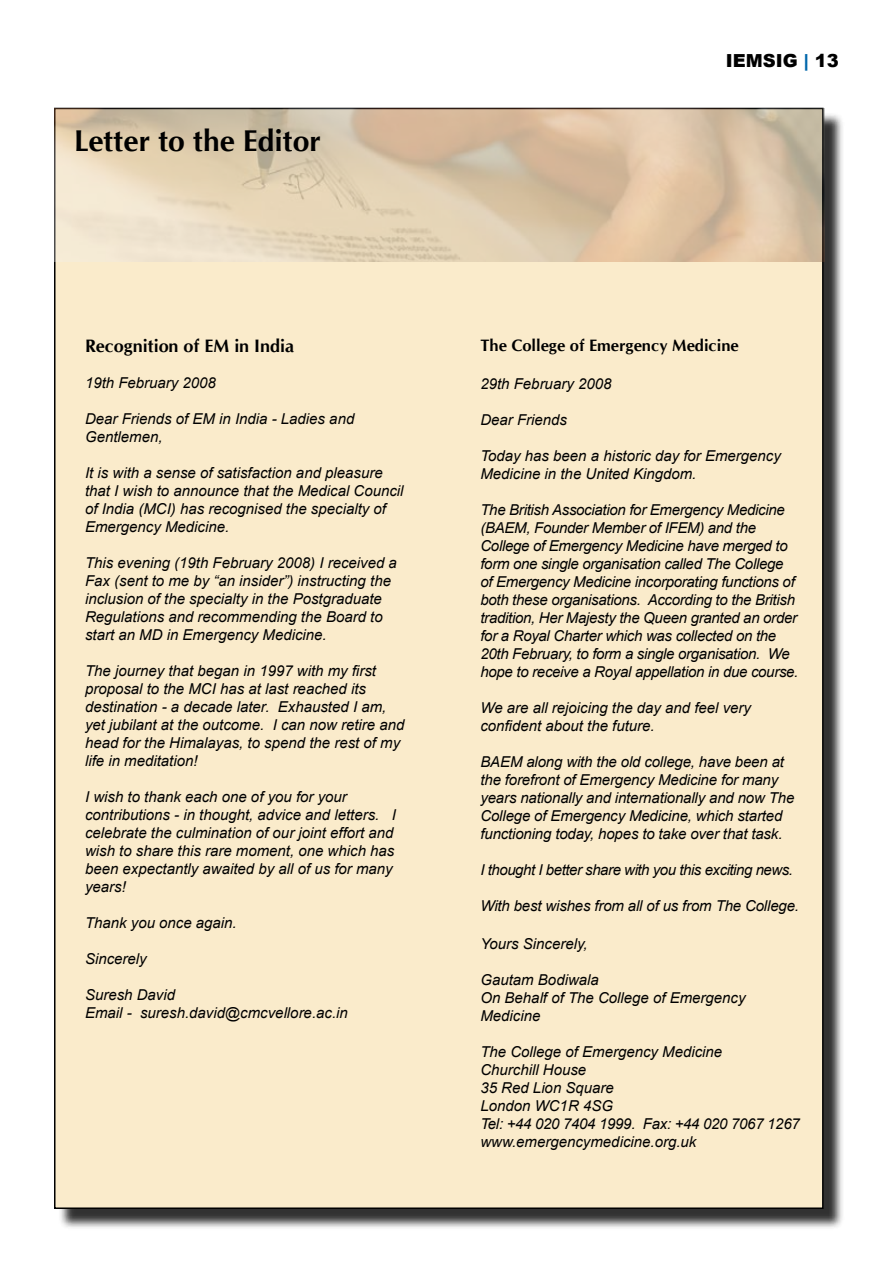
<style>
.page{position:relative;width:893px;height:1263px;background:#fff}
.page>*{position:absolute;margin:0;border:0;box-sizing:border-box;transform-origin:0 0}
.t1{font:700 30px "CG Omega";color:#000}
.t2{font:700 18px "CG Omega";color:#000}
.t3{font:900 18px "Arial";color:#000}
.t4{font:700 16.5px "CG Omega";color:#000}
.t5{font:italic 15px/18px "Arial";color:#000}
.t6{font:italic 15px/18px "Arial";letter-spacing:-.02em;color:#000}
.t7{font:italic 15px "Arial";letter-spacing:-.03em;color:#000}
.s1{color:#0067ab}
</style>
<div class="page">
<div style="left:59px;top:112px;width:792px;height:1124px;background:#000;opacity:.81"></div>
<div style="left:55px;top:108px;width:768px;height:1100px;background:#faebcb"></div>
<img style="left:54px;top:108px;width:771px;height:154px">
<h1 class="t1" style="left:74px;top:122px;width:249px">Letter to the Editor</h1>
<p class="t2" style="left:85px;top:335px;width:210px">Recognition of EM in India</p>
<p class="t5" style="left:85px;top:374px;width:132px">19th February 2008</p>
<p class="t5" style="left:85px;top:410px;width:271px">Dear Friends of EM in India - Ladies and<br>Gentlemen,</p>
<p class="t5" style="left:85px;top:464px;width:320px">It is with a sense of satisfaction and pleasure that I wish to announce that the Medical Council of India (MCI) has recognised the specialty of Emergency Medicine.</p>
<p class="t5" style="left:85px;top:554px;width:313px">This evening (19th February 2008) I received a Fax (sent to me by “an insider”) instructing the inclusion of the specialty in the Postgraduate Regulations and recommending the Board to start an MD in Emergency Medicine.</p>
<p class="t5" style="left:85px;top:662px;width:321px">The journey that began in 1997 with my first proposal to the MCI has at last reached its destination - a decade later. Exhausted I am, yet jubilant at the outcome. I can now retire and head for the Himalayas, to spend the rest of my life in meditation!</p>
<p class="t5" style="left:85px;top:788px;width:312px">I wish to thank each one of you for your contributions - in thought, advice and letters. I celebrate the culmination of our joint effort and wish to share this rare moment, one which has been expectantly awaited by all of us for many years!</p>
<p class="t5" style="left:85px;top:914px;width:153px">Thank you once again.</p>
<p class="t5" style="left:85px;top:950px;width:63px">Sincerely</p>
<p class="t5" style="left:85px;top:986px;width:264px">Suresh David<br>Email - suresh.david@cmcvellore.ac.in</p>
<p class="t3" style="left:726px;top:47px;width:115px">IEMSIG <span class="s1">|</span> 13</p>
<p class="t4" style="left:480px;top:335px;width:260px">The College of Emergency Medicine</p>
<p class="t5" style="left:480px;top:375px;width:132px">29th February 2008</p>
<p class="t5" style="left:480px;top:411px;width:88px">Dear Friends</p>
<p class="t5" style="left:480px;top:447px;width:302px">Today has been a historic day for Emergency<br>Medicine in the United Kingdom.</p>
<p class="t6" style="left:480px;top:501px;width:319px">The British Association for Emergency Medicine (BAEM, Founder Member of IFEM) and the College of Emergency Medicine have merged to form one single organisation called The College of Emergency Medicine incorporating functions of both these organisations. According to the British tradition, Her Majesty the Queen granted an order for a Royal Charter which was collected on the 20th February, to form a single organisation. We hope to receive a Royal appellation in due course.</p>
<p class="t5" style="left:480px;top:699px;width:272px">We are all rejoicing the day and feel very confident about the future.</p>
<p class="t5" style="left:480px;top:753px;width:315px">BAEM along with the old college, have been at the forefront of Emergency Medicine for many years nationally and internationally and now The College of Emergency Medicine, which started functioning today, hopes to take over that task.</p>
<p class="t7" style="left:480px;top:860px;width:314px">I thought I better share with you this exciting news.</p>
<p class="t5" style="left:480px;top:897px;width:320px">With best wishes from all of us from The College.</p>
<p class="t5" style="left:480px;top:935px;width:109px">Yours Sincerely,</p>
<p class="t5" style="left:480px;top:971px;width:267px">Gautam Bodiwala<br>On Behalf of The College of Emergency<br>Medicine</p>
<p class="t5" style="left:480px;top:1043px;width:321px">The College of Emergency Medicine<br>Churchill House<br>35 Red Lion Square<br>London WC1R 4SG<br>Tel: +44 020 7404 1999. Fax: +44 020 7067 1267 www.emergencymedicine.org.uk</p>
</div>
